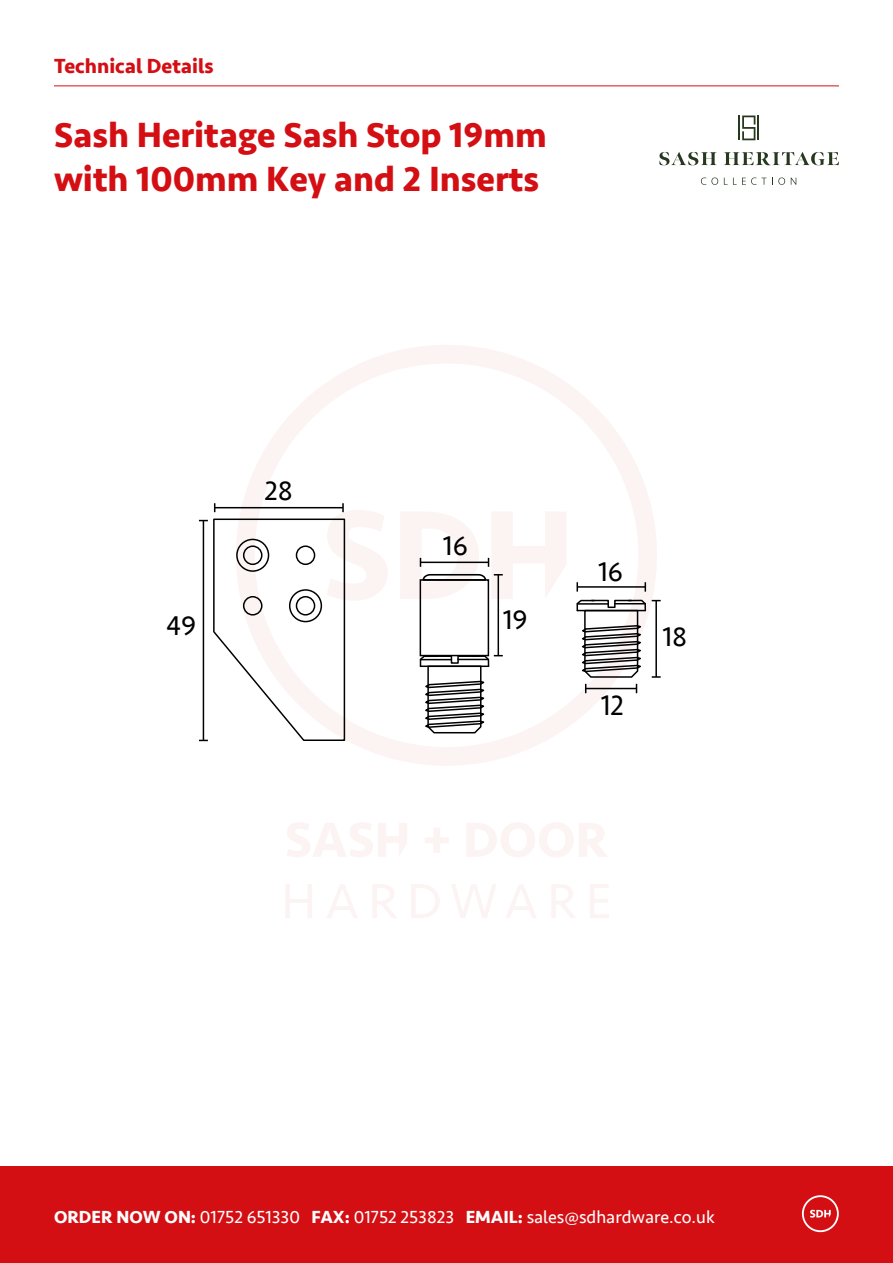
<style>
.page{position:relative;width:893px;height:1263px;background:#fff}
.page>*{position:absolute;margin:0;border:0;box-sizing:border-box;transform-origin:0 0}
.t1{font:700 36px/43.2px "Seravek";color:#d40f14}
.t2{font:29.25px "Seravek";color:#000;scale:.95 1}
.t3{font:27.9px "Seravek";color:#000}
.t4{font:700 21px "Seravek";color:#d40f14}
.t5{font:18px "Seravek";color:#fff}
.s1{font-weight:700}
</style>
<div class="page">
<svg style="left:243px;top:345px;width:414px;height:420px"></svg>
<svg style="left:287px;top:823px;width:120px;height:34px"></svg>
<svg style="left:425px;top:828px;width:24px;height:25px"></svg>
<svg style="left:467px;top:823px;width:140px;height:34px"></svg>
<svg style="left:286px;top:885px;width:26px;height:33px"></svg>
<svg style="left:327px;top:885px;width:30px;height:33px"></svg>
<svg style="left:373px;top:885px;width:24px;height:33px"></svg>
<svg style="left:411px;top:885px;width:28px;height:33px"></svg>
<svg style="left:452px;top:885px;width:44px;height:33px"></svg>
<svg style="left:506px;top:885px;width:30px;height:33px"></svg>
<svg style="left:552px;top:885px;width:23px;height:33px"></svg>
<svg style="left:590px;top:885px;width:18px;height:33px"></svg>
<div style="left:0;top:1166px;width:893px;height:97px;background:#d40f14"></div>
<svg style="left:802px;top:1195px;width:37px;height:37px"></svg>
<img style="left:659px;top:115px;width:100px;height:70px">
<img style="left:659px;top:126px;width:65px;height:29px">
<div style="left:706px;top:116px;width:133px;height:49px;border:2px solid #000;border-radius:4px"></div>
<svg style="left:711px;top:138px;width:4px;height:4px"></svg>
<svg style="left:724px;top:116px;width:115px;height:69px"></svg>
<hr style="left:54px;top:85px;width:785px;height:1px;background:#d40f14">
<hr style="left:498px;top:575px;width:1px;height:81px;background:#000">
<hr style="left:577px;top:586px;width:68px;height:2px;background:#000">
<svg style="left:576px;top:582px;width:2px;height:10px"></svg>
<hr style="left:586px;top:688px;width:50px;height:1px;background:#000">
<svg style="left:419px;top:655px;width:84px;height:79px"></svg>
<svg style="left:199px;top:503px;width:189px;height:239px"></svg>
<svg style="left:576px;top:599px;width:85px;height:79px"></svg>
<svg style="left:400px;top:511px;width:167px;height:88px"></svg>
<div style="left:420px;top:579px;width:69px;height:77px;border:2px solid #000"></div>
<p class="t4" style="left:54px;top:50px;width:161px">Technical Details</p>
<h1 class="t1" style="left:54px;top:113px;width:494px">Sash Heritage Sash Stop 19mm with 100mm Key and 2 Inserts</h1>
<h3 class="t3" style="left:166px;top:604px;width:32px">49</h3>
<h3 class="t3" style="left:265px;top:469px;width:30px">28</h3>
<h3 class="t3" style="left:443px;top:524px;width:27px">16</h3>
<h3 class="t3" style="left:503px;top:598px;width:27px">19</h3>
<h3 class="t3" style="left:598px;top:550px;width:27px">16</h3>
<h2 class="t2" style="left:601px;top:682px;width:26px">12</h2>
<h3 class="t3" style="left:662px;top:615px;width:26px">18</h3>
<p class="t5" style="left:54px;top:1203px;width:662px"><span class="s1">ORDER NOW ON:</span> 01752 651330 <span class="s1">FAX:</span> 01752 253823 <span class="s1">EMAIL:</span> sales@sdhardware.co.uk</p>
</div>
